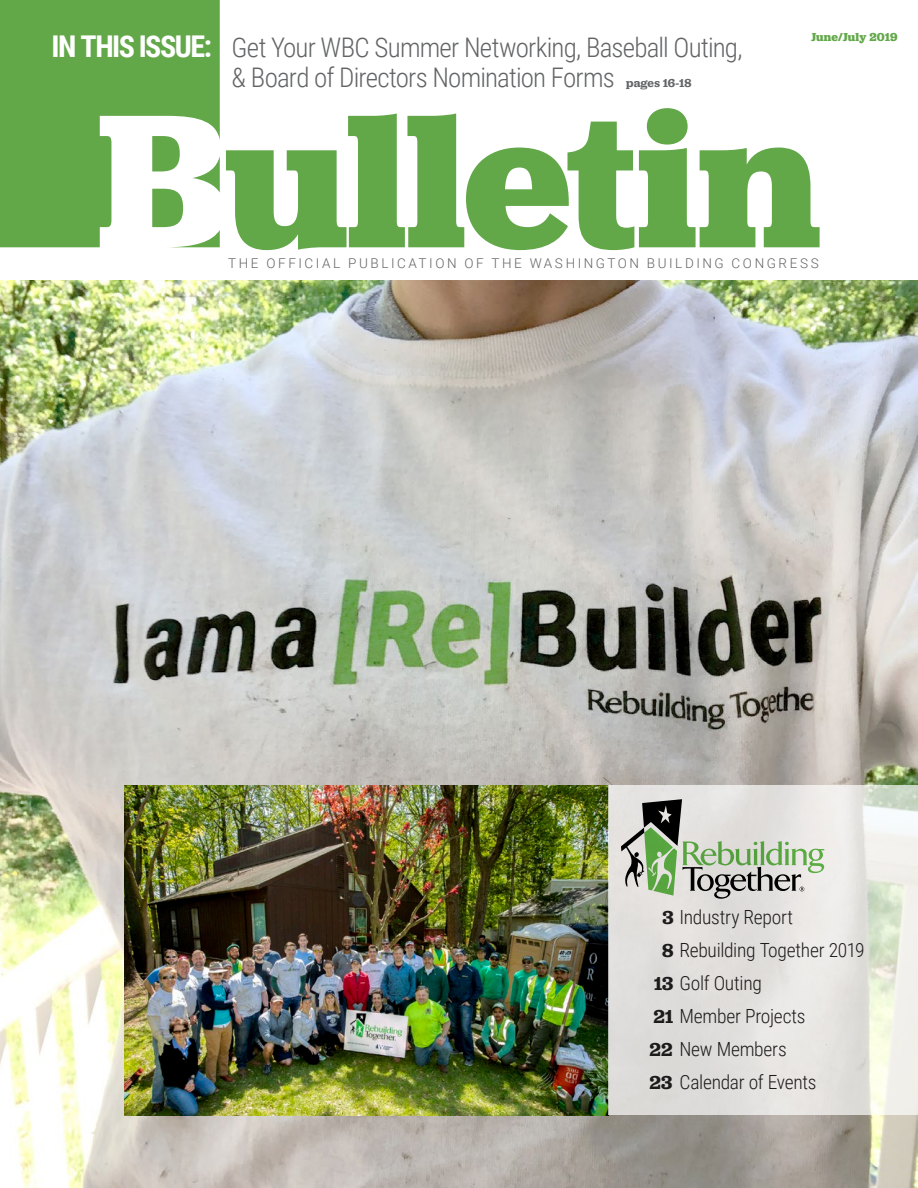
<style>
.page{position:relative;width:918px;height:1188px;background:#fff}
.page>*{position:absolute;margin:0;border:0;box-sizing:border-box;transform-origin:0 0}
.t1{font:300 27px/30px "Roboto Condensed";letter-spacing:-.03em;color:#636466}
.t2{font:300 19.5px "Roboto Condensed";letter-spacing:-.015em;color:#231f20}
.t3{font:300 13.5px "Roboto";letter-spacing:.19em;color:#636466}
.t4{font:700 12px "Jubilat";letter-spacing:.01em;color:#62a849}
.t5{font:600 12px "Jubilat";letter-spacing:.01em;color:#636466}
.s1{font-weight:700;font-size:30px;color:#fff}
.s2{font-family:"Jubilat";font-weight:600}
</style>
<div class="page">
<svg style="left:0;top:0;width:220px;height:247px;fill:#62a849"></svg>
<svg style="left:226px;top:108px;width:594px;height:142px;fill:#62a849"></svg>
<img style="left:0;top:281px;width:918px;height:907px">
<img style="left:125px;top:786px;width:483px;height:329px">
<svg style="left:608px;top:786px;width:310px;height:329px;fill:#e2e1de"></svg>
<svg style="left:621px;top:799px;width:203px;height:100px"></svg>
<h1 class="t1" style="left:232px;top:31px;width:512px;text-indent:-180px"><span class="s1">IN THIS ISSUE:</span> Get Your WBC Summer Networking, Baseball Outing, &amp; Board of Directors Nomination Forms</h1>
<p class="t5" style="left:626px;top:75px;width:67px">pages 16-18</p>
<p class="t4" style="left:811px;top:29px;width:88px">June/July 2019</p>
<p class="t3" style="left:228px;top:254px;width:592px">THE OFFICIAL PUBLICATION OF THE WASHINGTON BUILDING CONGRESS</p>
<p class="t2" style="left:662px;top:903px;width:132px"><span class="s2">3</span> Industry Report</p>
<p class="t2" style="left:662px;top:936px;width:204px"><span class="s2">8</span> Rebuilding Together 2019</p>
<p class="t2" style="left:654px;top:969px;width:110px"><span class="s2">13</span> Golf Outing</p>
<p class="t2" style="left:654px;top:1002px;width:153px"><span class="s2">21</span> Member Projects</p>
<p class="t2" style="left:650px;top:1035px;width:139px"><span class="s2">22</span> New Members</p>
<p class="t2" style="left:650px;top:1068px;width:169px"><span class="s2">23</span> Calendar of Events</p>
</div>
